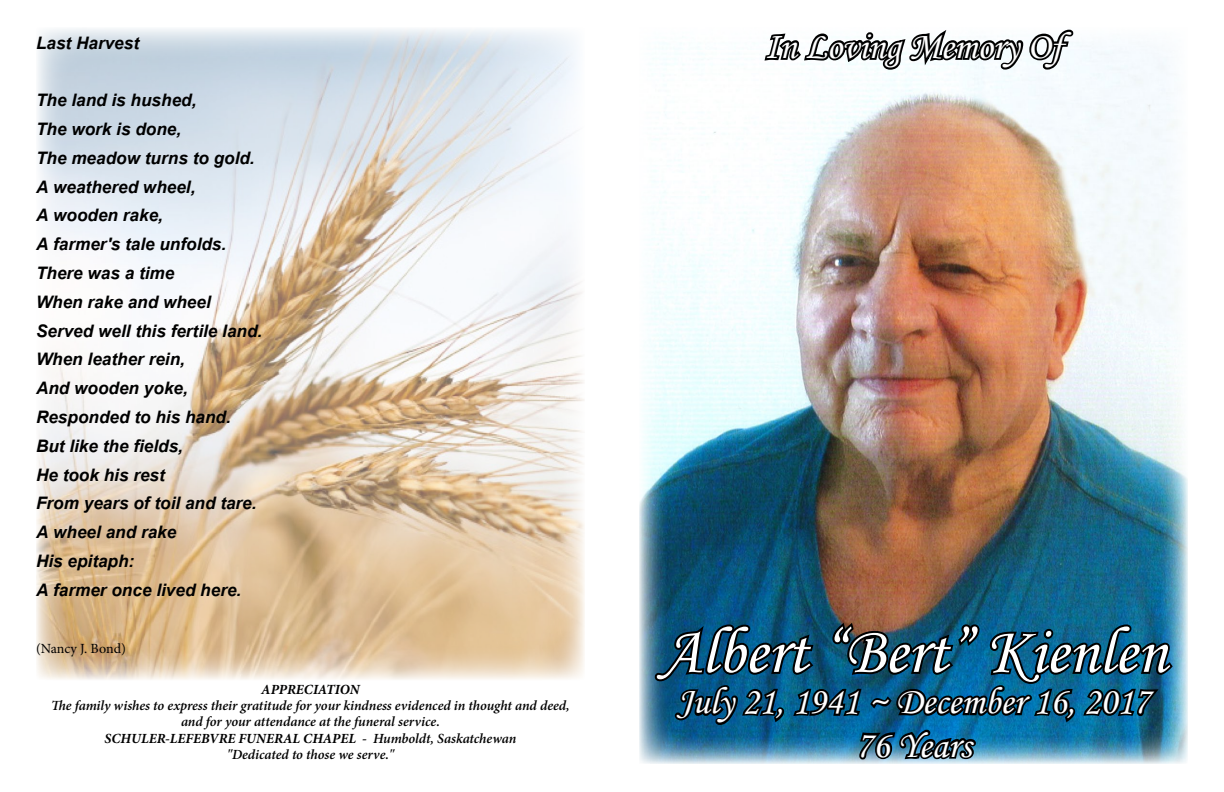
<style>
.page{position:relative;width:1224px;height:792px;background:#fff}
.page>*{position:absolute;margin:0;border:0;box-sizing:border-box;transform-origin:0 0}
.t1{font:66px "Monotype Corsiva";color:#fff}
.t2{font:38px/43.4px "Monotype Corsiva";color:#fff;text-align:center}
.t3{font:italic 700 24px/28.8px "Utsaah";color:#000}
.t4{font:italic 600 14px/16.4px "Minion Pro";letter-spacing:-.005em;color:#000;text-align:center}
.t5{font:14px "Minion Pro";letter-spacing:-.005em;color:#000}
.t6{font:italic 700 14px "Minion Pro";letter-spacing:-.01em;color:#000}
.s1{font-weight:700}
</style>
<div class="page">
<img style="left:639px;top:42px;width:549px;height:721px">
<img style="left:36px;top:29px;width:549px;height:651px">
<svg style="left:762px;top:29px;width:315px;height:44px"></svg>
<img style="left:651px;top:619px;width:524px;height:145px">
<p class="t3" style="left:36px;top:29px;width:105px">Last Harvest</p>
<p class="t3" style="left:36px;top:87px;width:228px">The land is hushed,<br>The work is done,<br>The meadow turns to gold.<br>A weathered wheel,<br>A wooden rake,<br>A farmer's tale unfolds.<br>There was a time<br>When rake and wheel<br>Served well this fertile land.<br>When leather rein,<br>And wooden yoke,<br>Responded to his hand.<br>But like the fields,<br>He took his rest<br>From years of toil and tare.<br>A wheel and rake<br>His epitaph:<br>A farmer once lived here.</p>
<p class="t5" style="left:36px;top:639px;width:91px">(Nancy J. Bond)</p>
<p class="t6" style="left:261px;top:680px;width:100px">APPRECIATION</p>
<p class="t4" style="left:51px;top:697px;width:520px">The family wishes to express their gratitude for your kindness evidenced in thought and deed, and for your attendance at the funeral service.<br><span class="s1">SCHULER-LEFEBVRE FUNERAL CHAPEL -</span> Humboldt, Saskatchewan<br>"Dedicated to those we serve."</p>
<h2 class="t2" style="left:765px;top:25px;width:299px">In Loving Memory Of</h2>
<h1 class="t1" style="left:660px;top:612px;width:508px">Albert “Bert” Kienlen</h1>
<h2 class="t2" style="left:677px;top:680px;width:475px">July 21, 1941 ~ December 16, 2017<br>76 Years</h2>
</div>
